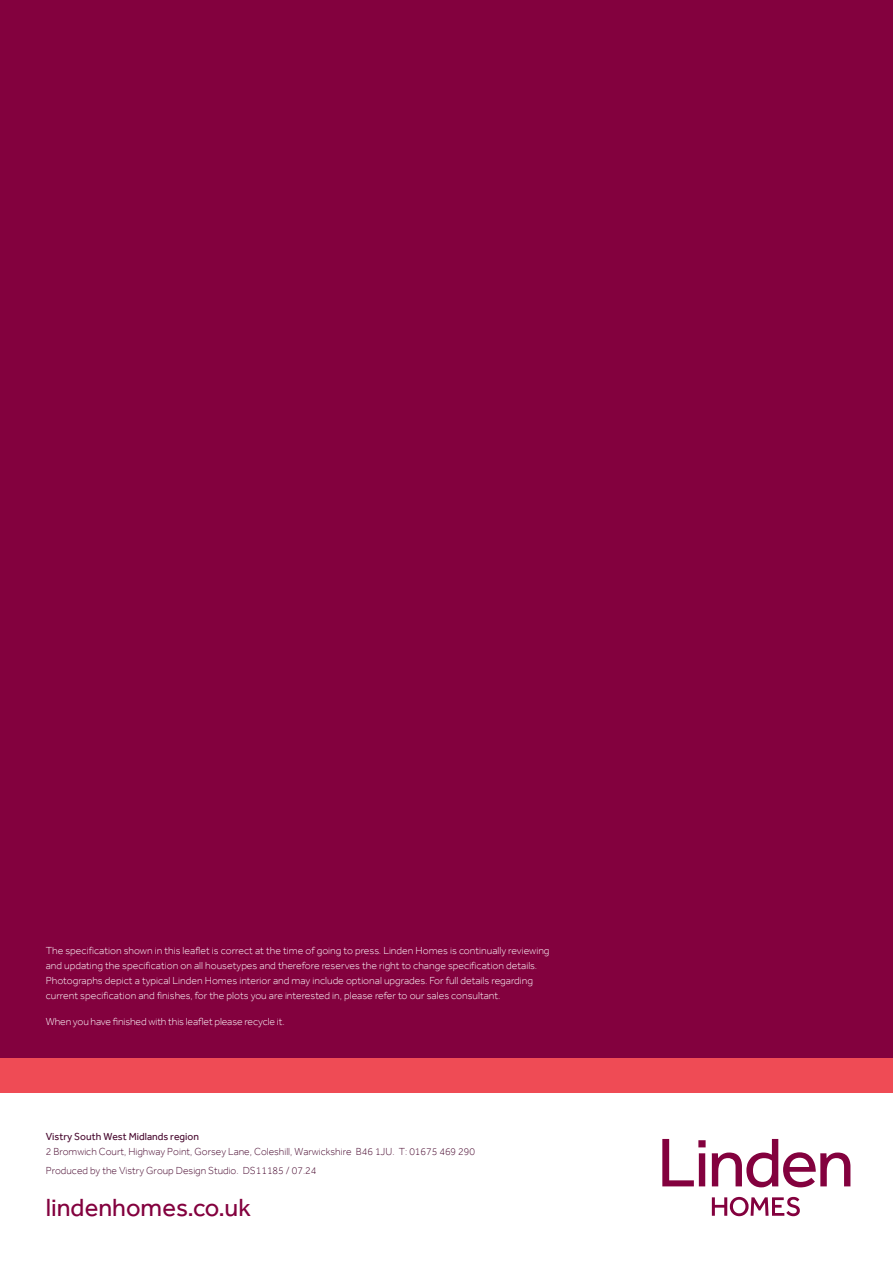
<style>
.page{position:relative;width:893px;height:1263px;background:#fff}
.page>*{position:absolute;margin:0;border:0;box-sizing:border-box;transform-origin:0 0}
.t1{font:25.5px "Effra";color:#83013e}
.t2{font:300 10.5px/15px "Effra";color:#fff}
.t3{font:300 10.5px/19.2px "Effra";color:#490a30}
.t4{font:10.5px "Effra";color:#490a30}
</style>
<div class="page">
<div style="left:0;top:0;width:893px;height:1059px;background:#83013e"></div>
<svg style="left:662px;top:1139px;width:44px;height:47px"></svg>
<svg style="left:712px;top:1139px;width:138px;height:48px"></svg>
<svg style="left:712px;top:1197px;width:88px;height:19px"></svg>
<div style="left:0;top:1059px;width:893px;height:34px;background:#ef4b55"></div>
<p class="t2" style="left:46px;top:942px;width:505px">The specification shown in this leaflet is correct at the time of going to press. Linden Homes is continually reviewing and updating the specification on all housetypes and therefore reserves the right to change specification details.<br>Photographs depict a typical Linden Homes interior and may include optional upgrades. For full details regarding current specification and finishes, for the plots you are interested in, please refer to our sales consultant.</p>
<p class="t2" style="left:46px;top:1013px;width:240px">When you have finished with this leaflet please recycle it.</p>
<p class="t4" style="left:46px;top:1130px;width:155px">Vistry South West Midlands region</p>
<p class="t3" style="left:46px;top:1142px;width:431px">2 Bromwich Court, Highway Point, Gorsey Lane, Coleshill, Warwickshire B46 1JU. T: 01675 469 290<br>Produced by the Vistry Group Design Studio. DS11185 / 07.24</p>
<h1 class="t1" style="left:46px;top:1192px;width:207px">lindenhomes.co.uk</h1>
</div>
